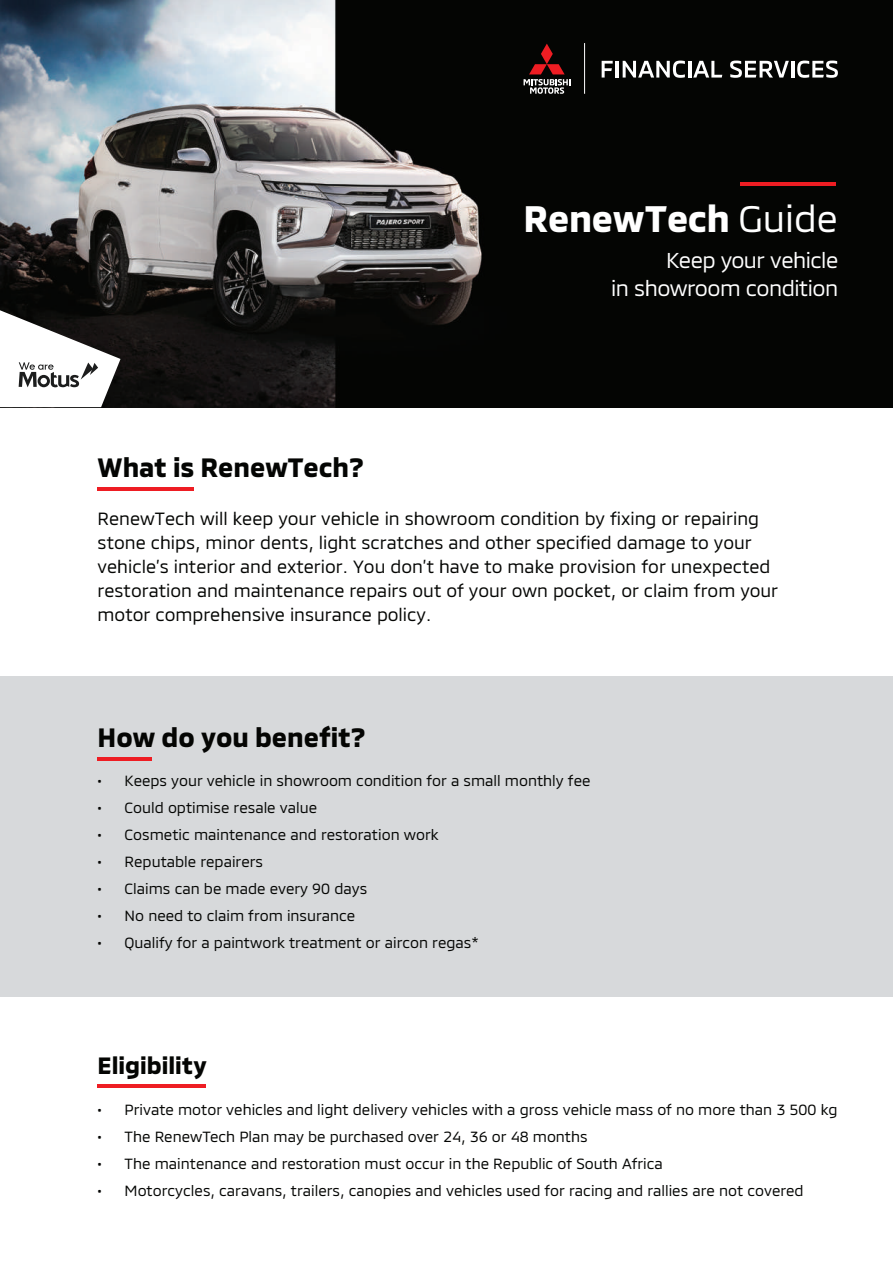
<style>
.page{position:relative;width:893px;height:1263px;background:#fff}
.page>*{position:absolute;margin:0;border:0;box-sizing:border-box;transform-origin:0 0}
.t1{font:700 37.5px "MMCOFFICE";letter-spacing:-.005em;color:#fff}
.t2{font:700 27px "MMCOFFICE";color:#040503}
.t3{font:700 24px "MMCOFFICE";color:#040503}
.t4{font:21.9px/27.5px "MMCOFFICE";letter-spacing:-.025em;color:#fff;text-align:right}
.t5{font:18px/24px "MMCOFFICE";color:#040503}
.t6{font:15px "MMCOFFICE";color:#040503}
.s1{font-weight:400}
</style>
<div class="page">
<img style="left:0;top:0;width:893px;height:407px">
<div style="left:0;top:676px;width:893px;height:321px;background:#d7d9db"></div>
<hr style="left:98px;top:487px;width:96px;height:3px;background:#ee1d23">
<hr style="left:740px;top:183px;width:96px;height:3px;background:#ee1d23">
<hr style="left:98px;top:757px;width:54px;height:3px;background:#ee1d23">
<hr style="left:98px;top:1084px;width:108px;height:4px;background:#ee1d23">
<svg style="left:524px;top:44px;width:46px;height:50px;background:#482727"></svg>
<hr style="left:584px;top:43px;width:1px;height:51px;background:#fff">
<svg style="left:602px;top:61px;width:11px;height:17px"></svg>
<hr style="left:616px;top:61px;width:3px;height:17px;background:#fff">
<svg style="left:623px;top:61px;width:62px;height:17px"></svg>
<hr style="left:688px;top:61px;width:3px;height:17px;background:#fff">
<svg style="left:693px;top:61px;width:29px;height:17px"></svg>
<svg style="left:730px;top:61px;width:59px;height:17px"></svg>
<hr style="left:791px;top:61px;width:3px;height:17px;background:#fff">
<svg style="left:797px;top:61px;width:41px;height:17px"></svg>
<svg style="left:0;top:310px;width:121px;height:97px"></svg>
<h1 class="t1" style="left:524px;top:190px;width:316px">RenewTech <span class="s1">Guide</span></h1>
<h3 class="t4" style="left:611px;top:244px;width:229px">Keep your vehicle<br>in showroom condition</h3>
<h2 class="t2" style="left:98px;top:446px;width:268px">What is RenewTech?</h2>
<p class="t5" style="left:98px;top:504px;width:682px">RenewTech will keep your vehicle in showroom condition by fixing or repairing stone chips, minor dents, light scratches and other specified damage to your vehicle’s interior and exterior. You don’t have to make provision for unexpected restoration and maintenance repairs out of your own pocket, or claim from your motor comprehensive insurance policy.</p>
<h2 class="t2" style="left:98px;top:716px;width:270px">How do you benefit?</h2>
<p class="t6" style="left:98px;top:769px;width:494px">• Keeps your vehicle in showroom condition for a small monthly fee</p>
<p class="t6" style="left:98px;top:796px;width:221px">• Could optimise resale value</p>
<p class="t6" style="left:98px;top:823px;width:342px">• Cosmetic maintenance and restoration work</p>
<p class="t6" style="left:98px;top:850px;width:167px">• Reputable repairers</p>
<p class="t6" style="left:98px;top:877px;width:271px">• Claims can be made every 90 days</p>
<p class="t6" style="left:98px;top:904px;width:259px">• No need to claim from insurance</p>
<p class="t6" style="left:98px;top:931px;width:383px">• Qualify for a paintwork treatment or aircon regas*</p>
<h3 class="t3" style="left:98px;top:1047px;width:111px">Eligibility</h3>
<p class="t6" style="left:98px;top:1098px;width:741px">• Private motor vehicles and light delivery vehicles with a gross vehicle mass of no more than 3 500 kg</p>
<p class="t6" style="left:98px;top:1125px;width:492px">• The RenewTech Plan may be purchased over 24, 36 or 48 months</p>
<p class="t6" style="left:98px;top:1152px;width:567px">• The maintenance and restoration must occur in the Republic of South Africa</p>
<p class="t6" style="left:98px;top:1179px;width:707px">• Motorcycles, caravans, trailers, canopies and vehicles used for racing and rallies are not covered</p>
</div>
